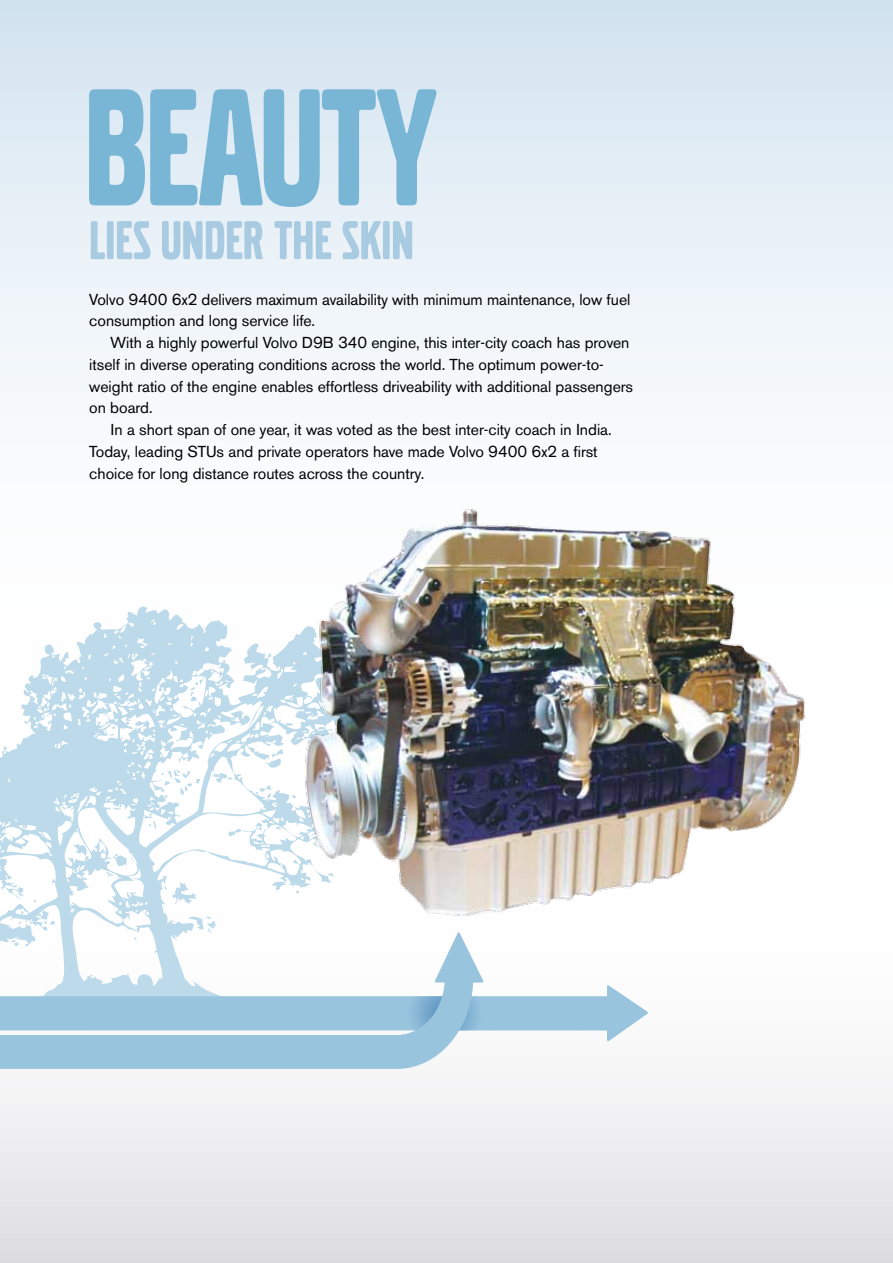
<style>
.page{position:relative;width:893px;height:1263px;background:#fff}
.page>*{position:absolute;margin:0;border:0;box-sizing:border-box;transform-origin:0 0}
.t1{font:174px "Volvo Broad Pro";color:#79b6d6}
.t2{font:57px "Volvo Broad Pro";letter-spacing:.005em;color:#a8cbe2}
.t3{font:15.75px/21.8px "Volvo Sans Pro";color:#000}
</style>
<div class="page">
<div style="left:0;top:893px;width:893px;height:370px;background:linear-gradient(to bottom,#fff,#e1e1e4)"></div>
<div style="left:0;top:0;width:893px;height:702px;background:linear-gradient(to bottom,#d7e6f1,#fff)"></div>
<svg style="left:0;top:604px;width:285px;height:328px"></svg>
<svg style="left:190px;top:681px;width:9px;height:15px"></svg>
<svg style="left:265px;top:749px;width:20px;height:23px"></svg>
<svg style="left:158px;top:769px;width:42px;height:29px"></svg>
<svg style="left:260px;top:783px;width:12px;height:15px"></svg>
<svg style="left:149px;top:818px;width:8px;height:11px"></svg>
<svg style="left:227px;top:829px;width:15px;height:8px"></svg>
<svg style="left:106px;top:853px;width:21px;height:24px"></svg>
<svg style="left:164px;top:882px;width:32px;height:24px"></svg>
<svg style="left:6px;top:886px;width:19px;height:13px"></svg>
<svg style="left:38px;top:910px;width:17px;height:21px"></svg>
<svg style="left:188px;top:914px;width:29px;height:18px"></svg>
<img style="left:285px;top:489px;width:526px;height:448px">
<svg style="left:483px;top:985px;width:165px;height:56px"></svg>
<div style="left:394px;top:996px;width:100px;height:35px;background:#99c4de"></div>
<svg style="left:0;top:932px;width:483px;height:137px"></svg>
<h1 class="t1" style="left:85px;top:67px;width:59px">BEAUT</h1>
<h1 class="t1" style="left:377px;top:67px;width:61px">Y</h1>
<h2 class="t2" style="left:89px;top:214px;width:326px">LIES UNDER THE SKIN</h2>
<p class="t3" style="left:89px;top:288px;width:543px">Volvo 9400 6x2 delivers maximum availability with minimum maintenance, low fuel consumption and long service life.</p>
<p class="t3" style="left:89px;top:332px;width:545px;text-indent:21px">With a highly powerful Volvo D9B 340 engine, this inter-city coach has proven itself in diverse operating conditions across the world. The optimum power-to&shy;weight ratio of the engine enables effortless driveability with additional passengers on board.</p>
<p class="t3" style="left:89px;top:419px;width:524px;text-indent:21px">In a short span of one year, it was voted as the best inter-city coach in India.<br>Today, leading STUs and private operators have made Volvo 9400 6x2 a first choice for long distance routes across the country.</p>
</div>
